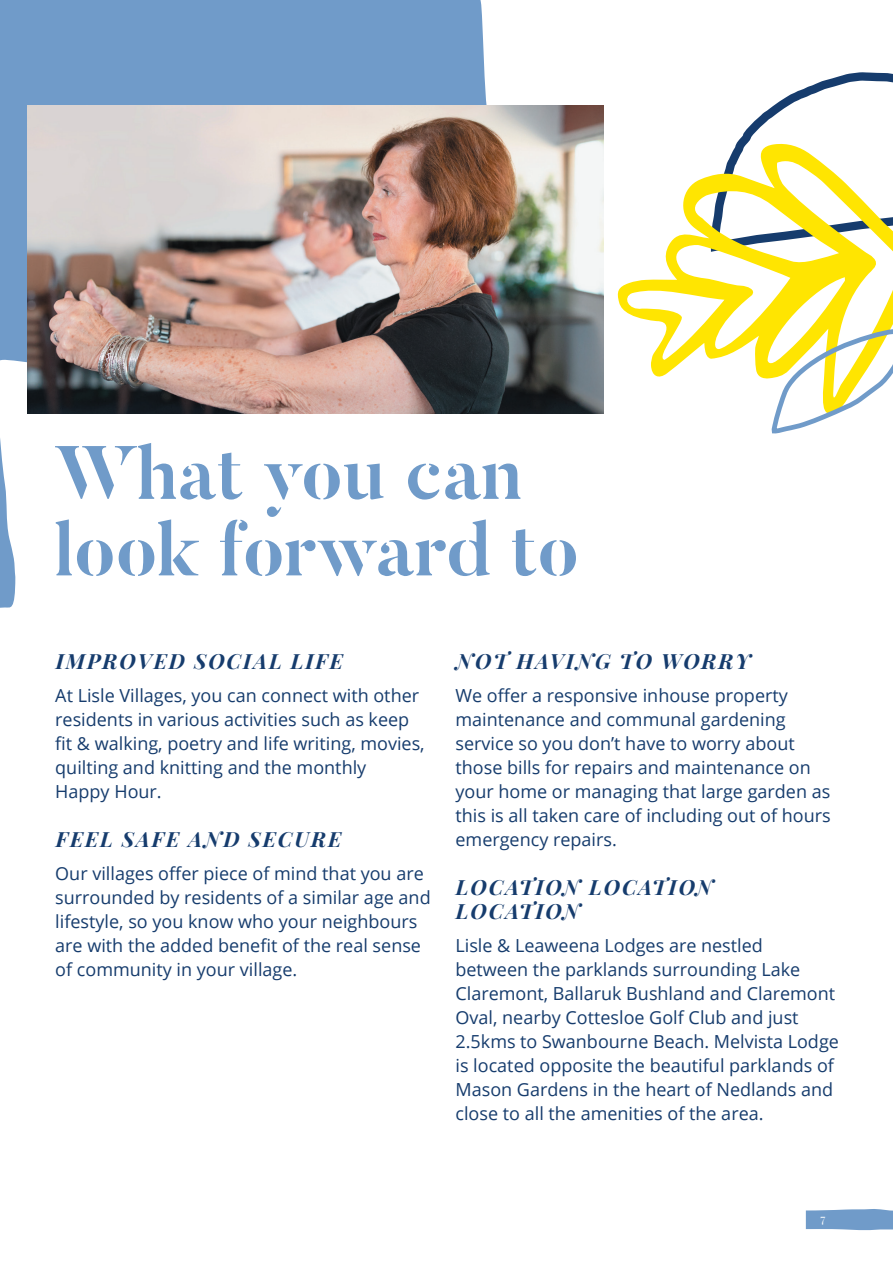
<style>
.page{position:relative;width:893px;height:1263px;background:#fff}
.page>*{position:absolute;margin:0;border:0;box-sizing:border-box;transform-origin:0 0}
.t1{font:700 75px/76.5px "Butler Stencil";color:#709bc9}
.t2{font:italic 21px/24px "Playfair Display";letter-spacing:.095em;color:#163c6d}
.t3{font:18px/24px "Open Sans";color:#163c6d}
.t4{font:12px "Playfair Display";color:#fff}
</style>
<div class="page">
<svg style="left:0;top:0;width:487px;height:608px"></svg>
<svg style="left:806px;top:1209px;width:87px;height:22px;background:#7fa5ce"></svg>
<img style="left:27px;top:105px;width:577px;height:309px">
<svg style="left:737px;top:72px;width:156px;height:70px"></svg>
<svg style="left:617px;top:142px;width:276px;height:237px"></svg>
<svg style="left:770px;top:327px;width:123px;height:107px"></svg>
<p class="t1" style="left:54px;top:436px;width:526px">What you can look forward to</p>
<p class="t2" style="left:56px;top:647px;width:289px">IMPROVED SOCIAL LIFE</p>
<p class="t3" style="left:55px;top:683px;width:371px">At Lisle Villages, you can connect with other residents in various activities such as keep fit &amp; walking, poetry and life writing, movies, quilting and knitting and the monthly Happy Hour.</p>
<p class="t2" style="left:56px;top:825px;width:287px">FEEL SAFE AND SECURE</p>
<p class="t3" style="left:55px;top:861px;width:377px">Our villages offer piece of mind that you are surrounded by residents of a similar age and lifestyle, so you know who your neighbours are with the added benefit of the real sense of community in your village.</p>
<p class="t2" style="left:456px;top:647px;width:296px">NOT HAVING TO WORRY</p>
<p class="t3" style="left:455px;top:683px;width:377px">We offer a responsive inhouse property maintenance and communal gardening service so you don’t have to worry about those bills for repairs and maintenance on your home or managing that large garden as this is all taken care of including out of hours emergency repairs.</p>
<p class="t2" style="left:456px;top:873px;width:259px">LOCATION LOCATION<br>LOCATION</p>
<p class="t3" style="left:455px;top:933px;width:385px">Lisle &amp; Leaweena Lodges are nestled between the parklands surrounding Lake Claremont, Ballaruk Bushland and Claremont Oval, nearby Cottesloe Golf Club and just 2.5kms to Swanbourne Beach. Melvista Lodge is located opposite the beautiful parklands of Mason Gardens in the heart of Nedlands and close to all the amenities of the area.</p>
<p class="t4" style="left:820px;top:1209px;width:6px">7</p>
</div>
